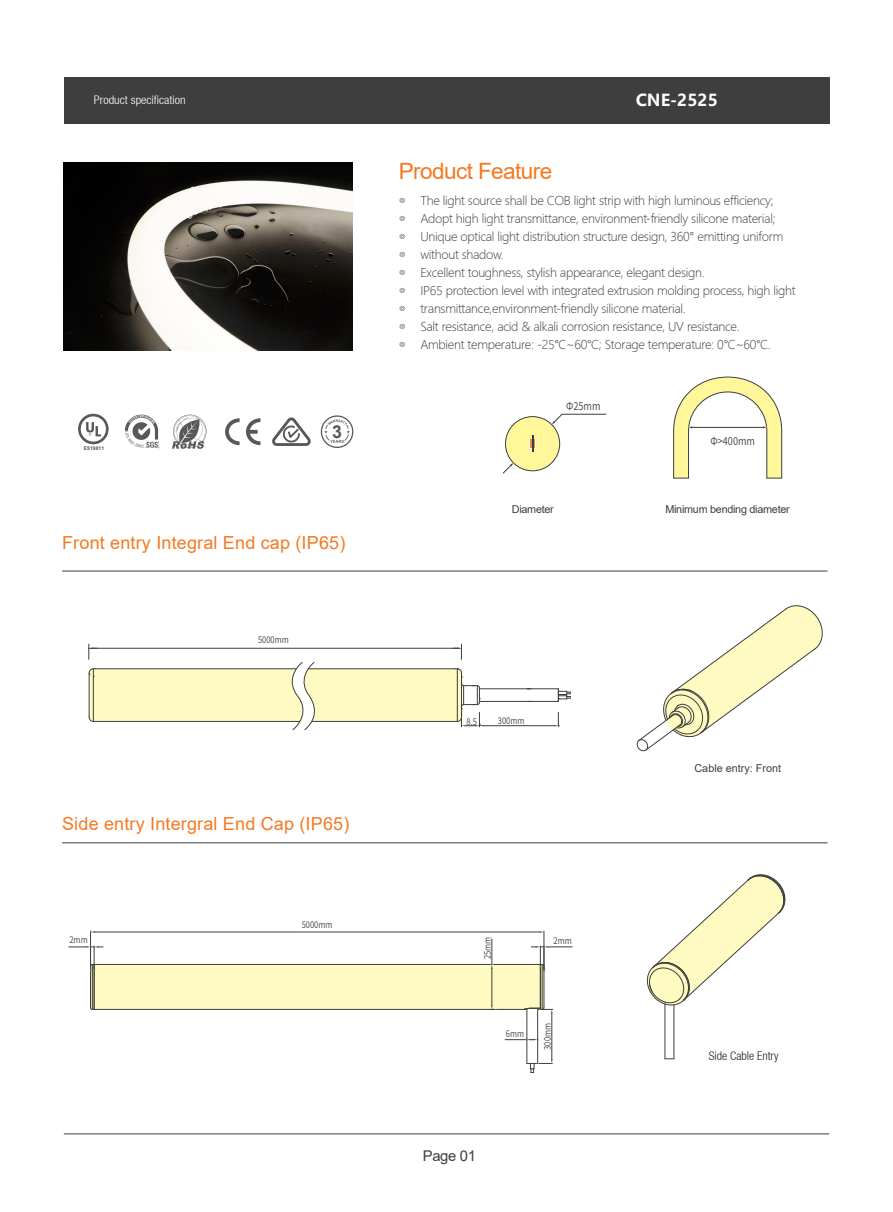
<style>
.page{position:relative;width:893px;height:1212px;background:#fff}
.page>*{position:absolute;margin:0;border:0;box-sizing:border-box;transform-origin:0 0}
.t1{font:22.5px "Arial";letter-spacing:-.025em;color:#f47921}
.t2{font:18px "Arial";letter-spacing:.01em;color:#f47921}
.t3{font:700 17.85px "Arial";color:#57585a}
.t4{font:700 16.35px "Microsoft Ya Hei";color:#fff}
.t5{font:14.85px "Arial";letter-spacing:-.025em;color:#3e3e3f}
.t6{font:300 12px/18px "Microsoft Ya Hei";letter-spacing:-.025em;color:#3e3e3f}
.t7{font:300 condensed 12px "Helvetica Neue LT";color:#231f20}
.t8{font:300 condensed 11.85px "Helvetica Neue LT";color:#fff;scale:1.05 1}
.t9{font:10.8px "Arial";letter-spacing:-.025em;color:#3e3e3f}
.t10{font:10.8px "Arial";color:#3e3e3f}
.t11{font:10.8px "Source Han Sans CN";color:#3e3e3f;scale:.85 1}
.t12{font:9px "Source Han Sans CN";color:#3e3e3f;scale:.85 1}
.t13{font:700 5.1px "Arial";color:#57585a}
</style>
<div class="page">
<svg style="left:125px;top:415px;width:35px;height:34px"></svg>
<svg style="left:172px;top:415px;width:34px;height:34px"></svg>
<svg style="left:225px;top:418px;width:35px;height:27px"></svg>
<svg style="left:272px;top:417px;width:39px;height:29px"></svg>
<svg style="left:321px;top:415px;width:32px;height:33px"></svg>
<svg style="left:78px;top:414px;width:31px;height:30px"></svg>
<hr style="left:64px;top:1133px;width:765px;height:1px;background:#3e3e3f">
<hr style="left:62px;top:571px;width:765px;height:1px;background:#3e3e3f">
<div style="left:64px;top:77px;width:765px;height:46px;background:#3e3e3f"></div>
<img style="left:64px;top:162px;width:288px;height:189px">
<hr style="left:484px;top:725px;width:70px;height:1px;background:#3e3e3f">
<hr style="left:479px;top:688px;width:79px;height:1px;background:#3e3e3f">
<hr style="left:479px;top:701px;width:79px;height:1px;background:#3e3e3f">
<svg style="left:558px;top:689px;width:13px;height:12px"></svg>
<svg style="left:554px;top:712px;width:5px;height:15px"></svg>
<svg style="left:637px;top:605px;width:186px;height:146px"></svg>
<svg style="left:673px;top:377px;width:109px;height:101px"></svg>
<svg style="left:503px;top:414px;width:104px;height:60px"></svg>
<svg style="left:89px;top:644px;width:395px;height:86px"></svg>
<hr style="left:62px;top:842px;width:765px;height:1px;background:#3e3e3f">
<hr style="left:537px;top:1009px;width:1px;height:54px;background:#3e3e3f">
<hr style="left:527px;top:1009px;width:1px;height:54px;background:#3e3e3f">
<svg style="left:647px;top:874px;width:139px;height:131px"></svg>
<hr style="left:544px;top:931px;width:1px;height:39px;background:#3e3e3f">
<hr style="left:90px;top:931px;width:1px;height:39px;background:#3e3e3f">
<hr style="left:95px;top:932px;width:444px;height:1px;background:#3e3e3f">
<hr style="left:552px;top:1014px;width:1px;height:45px;background:#3e3e3f">
<hr style="left:674px;top:1005px;width:1px;height:54px;background:#3e3e3f">
<hr style="left:665px;top:1004px;width:1px;height:55px;background:#3e3e3f">
<svg style="left:505px;top:1039px;width:34px;height:2px"></svg>
<svg style="left:69px;top:939px;width:503px;height:75px"></svg>
<svg style="left:527px;top:1059px;width:26px;height:14px"></svg>
<p class="t8" style="left:94px;top:93px;width:89px">Product specification</p>
<h3 class="t4" style="left:636px;top:88px;width:84px">CNE-2525</h3>
<h1 class="t1" style="left:399px;top:155px;width:155px">Product Feature</h1>
<p class="t13" style="left:84px;top:445px;width:22px">E519811</p>
<h3 class="t3" style="left:332px;top:419px;width:11px">3</h3>
<h2 class="t2" style="left:62px;top:530px;width:285px">Front entry Integral End cap (IP65)</h2>
<p class="t12" style="left:258px;top:634px;width:38px">5000mm</p>
<h2 class="t2" style="left:62px;top:811px;width:289px">Side entry Intergral End Cap (IP65)</h2>
<p class="t12" style="left:302px;top:920px;width:38px">5000mm</p>
<p class="t6" style="left:399px;top:191px;width:9px;text-align:justify">◎ ◎ ◎ ◎ ◎ ◎ ◎ ◎ ◎</p>
<p class="t6" style="left:420px;top:191px;width:377px">The light source shall be COB light strip with high luminous efficiency; Adopt high light transmittance, environment-friendly silicone material; Unique optical light distribution structure design, 360° emitting uniform without shadow.<br>Excellent toughness, stylish appearance, elegant design.<br>IP65 protection level with integrated extrusion molding process, high light transmittance,environment-friendly silicone material.<br>Salt resistance, acid &amp; alkali corrosion resistance, UV resistance.<br>Ambient temperature: -25℃~60℃; Storage temperature: 0℃~60℃.</p>
<p class="t11" style="left:566px;top:400px;width:42px">Φ25mm</p>
<p class="t11" style="left:710px;top:435px;width:54px">Φ&gt;400mm</p>
<p class="t9" style="left:512px;top:502px;width:44px">Diameter</p>
<p class="t9" style="left:665px;top:502px;width:126px">Minimum bending diameter</p>
<p class="t12" style="left:467px;top:716px;width:14px">8.5</p>
<p class="t12" style="left:498px;top:716px;width:33px">300mm</p>
<p class="t10" style="left:694px;top:760px;width:88px">Cable entry: Front</p>
<p class="t12" style="left:69px;top:935px;width:23px">2mm</p>
<p class="t12" style="left:554px;top:936px;width:23px">2mm</p>
<p class="t12" style="left:482px;top:959px;width:28px;rotate:-90deg">25mm</p>
<p class="t12" style="left:506px;top:1029px;width:23px">6mm</p>
<p class="t12" style="left:542px;top:1050px;width:33px;rotate:-90deg">300mm</p>
<p class="t5" style="left:423px;top:1145px;width:54px">Page 01</p>
<p class="t7" style="left:709px;top:1048px;width:71px">Side Cable Entry</p>
</div>
